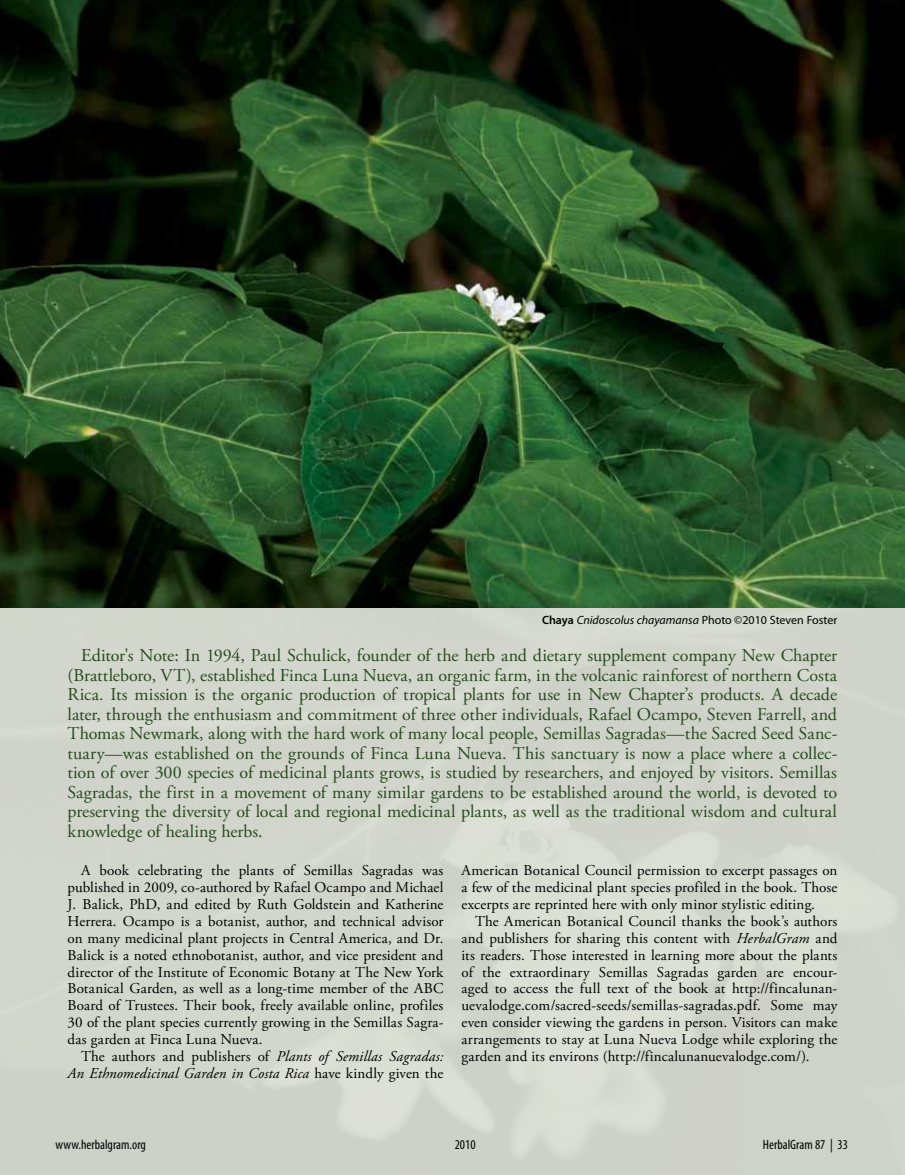
<style>
.page{position:relative;width:905px;height:1175px;background:#fff}
.page>*{position:absolute;margin:0;border:0;box-sizing:border-box;transform-origin:0 0}
.t1{font:18px/19.5px "Adobe Garamond Pro";color:#264a1e;text-align:justify}
.t2{font:15px/16.8px "Adobe Garamond Pro";letter-spacing:.01em;color:#000;text-align:justify}
.t3{font:italic 15px/16.8px "Adobe Garamond Pro";letter-spacing:.01em;color:#000;text-align:right}
.t4{font:condensed 13.5px "Myriad Pro";color:#000}
.t5{font:12px "Myriad Pro";color:#000}
.s1{font-weight:600}
.s2{font-style:italic}
.s3{font-style:normal}
</style>
<div class="page">
<img style="left:0;top:0;width:904px;height:1174px">
<p class="t5" style="left:542px;top:613px;width:297px"><span class="s1">Chaya</span> <span class="s2">Cnidoscolus chayamansa</span> Photo ©2010 Steven Foster</p>
<p class="t1" style="left:68px;top:646px;width:771px;text-indent:14px">Editor's Note: In 1994, Paul Schulick, founder of the herb and dietary supplement company New Chapter (Brattleboro, VT), established Finca Luna Nueva, an organic farm, in the volcanic rainforest of northern Costa Rica. Its mission is the organic production of tropical plants for use in New Chapter’s products. A decade later, through the enthusiasm and commitment of three other individuals, Rafael Ocampo, Steven Farrell, and Thomas Newmark, along with the hard work of many local people, Semillas Sagradas—the Sacred Seed Sanc&shy;tuary—was established on the grounds of Finca Luna Nueva. This sanctuary is now a place where a collec&shy;tion of over 300 species of medicinal plants grows, is studied by researchers, and enjoyed by visitors. Semillas Sagradas, the first in a movement of many similar gardens to be established around the world, is devoted to preserving the diversity of local and regional medicinal plants, as well as the traditional wisdom and cultural knowledge of healing herbs.</p>
<p class="t2" style="left:68px;top:862px;width:377px;text-indent:14px">A book celebrating the plants of Semillas Sagradas was published in 2009, co-authored by Rafael Ocampo and Michael J. Balick, PhD, and edited by Ruth Goldstein and Katherine Herrera. Ocampo is a botanist, author, and technical advisor on many medicinal plant projects in Central America, and Dr.<br>Balick is a noted ethnobotanist, author, and vice president and director of the Institute of Economic Botany at The New York Botanical Garden, as well as a long-time member of the ABC Board of Trustees. Their book, freely available online, profiles 30 of the plant species currently growing in the Semillas Sagra&shy;das garden at Finca Luna Nueva.</p>
<p class="t3" style="left:67px;top:1048px;width:377px"><span class="s3">The authors and publishers of</span> Plants of Semillas Sagradas:<br>An Ethnomedicinal Garden in Costa Rica <span class="s3">have kindly given the</span></p>
<p class="t2" style="left:461px;top:862px;width:377px">American Botanical Council permission to excerpt passages on a few of the medicinal plant species profiled in the book. Those excerpts are reprinted here with only minor stylistic editing.</p>
<p class="t2" style="left:461px;top:913px;width:377px;text-indent:14px">The American Botanical Council thanks the book’s authors and publishers for sharing this content with <span class="s2">HerbalGram</span> and its readers. Those interested in learning more about the plants of the extraordinary Semillas Sagradas garden are encour&shy;aged to access the full text of the book at http://fincalunan&shy;uevalodge.com/sacred-seeds/semillas-sagradas.pdf. Some may even consider viewing the gardens in person. Visitors can make arrangements to stay at Luna Nueva Lodge while exploring the garden and its environs (http://fincalunanuevalodge.com/).</p>
<p class="t4" style="left:56px;top:1136px;width:92px">www.herbalgram.org</p>
<p class="t4" style="left:455px;top:1136px;width:22px">2010</p>
<p class="t4" style="left:763px;top:1136px;width:86px">HerbalGram 87 | 33</p>
</div>
